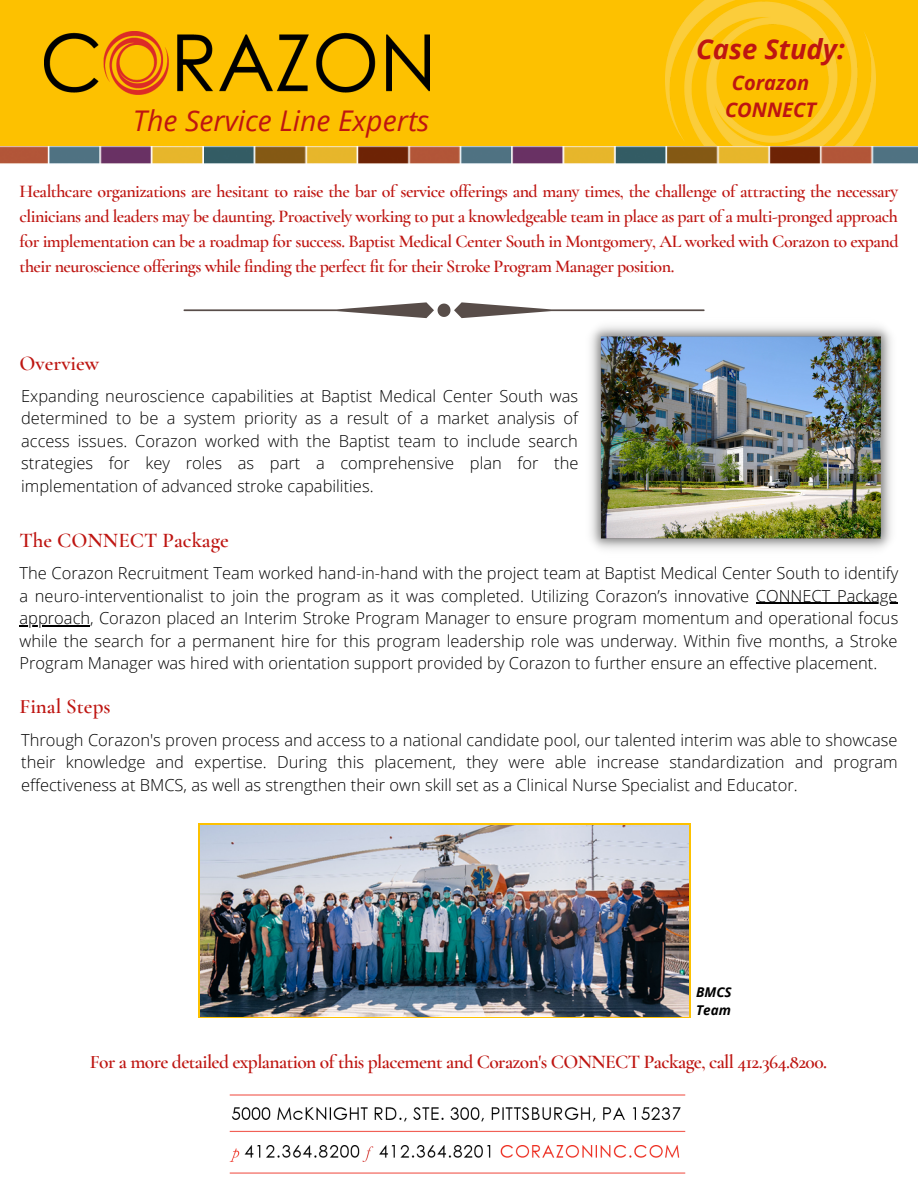
<style>
.page{position:relative;width:918px;height:1188px;background:#fff}
.page>*{position:absolute;margin:0;border:0;box-sizing:border-box;transform-origin:0 0}
.t1{font:italic 28.5px "Open Sans";color:#be1511}
.t2{font:italic 700 27.3px "Open Sans";color:#be1511}
.t3{font:600 21px "Cormorant Garamond";color:#be1511}
.t4{font:italic 700 20.1px/27px "Open Sans";color:#be1511;text-align:center}
.t5{font:600 19.5px "Cormorant Garamond";letter-spacing:-.03em;color:#be1511}
.t6{font:600 18px/24.8px "Cormorant Garamond";letter-spacing:-.03em;color:#be1511;text-align:justify}
.t7{font:300 16.5px/22.5px "Open Sans";color:#000;text-align:justify}
.t8{font:italic 700 13.5px/18px "Open Sans";color:#000}
</style>
<div class="page">
<svg style="left:184px;top:302px;width:521px;height:16px"></svg>
<div style="left:0;top:0;width:918px;height:155px;background:#fdc100"></div>
<img style="left:44px;top:31px;width:385px;height:63px">
<img style="left:666px;top:0;width:209px;height:146px">
<img style="left:0;top:146px;width:918px;height:18px">
<img style="left:590px;top:326px;width:302px;height:224px">
<svg style="left:198px;top:823px;width:493px;height:195px;fill:#fdc100"></svg>
<img style="left:201px;top:826px;width:487px;height:190px">
<hr style="left:756px;top:603px;width:142px;height:1px;background:#000">
<hr style="left:20px;top:625px;width:70px;height:1px;background:#000">
<img style="left:229px;top:1094px;width:457px;height:80px">
<h1 class="t1" style="left:133px;top:101px;width:298px">The Service Line Experts</h1>
<h2 class="t2" style="left:696px;top:30px;width:150px">Case Study:</h2>
<p class="t4" style="left:725px;top:69px;width:92px">Corazon<br>CONNECT</p>
<p class="t6" style="left:20px;top:179px;width:881px">Healthcare organizations are hesitant to raise the bar of service offerings and many times, the challenge of attracting the necessary clinicians and leaders may be daunting. Proactively working to put a knowledgeable team in place as part of a multi-pronged approach for implementation can be a roadmap for success. Baptist Medical Center South in Montgomery, AL worked with Corazon to expand their neuroscience offerings while finding the perfect fit for their Stroke Program Manager position.</p>
<p class="t3" style="left:20px;top:350px;width:81px">Overview</p>
<p class="t7" style="left:21px;top:384px;width:559px">Expanding neuroscience capabilities at Baptist Medical Center South was determined to be a system priority as a result of a market analysis of access issues. Corazon worked with the Baptist team to include search strategies for key roles as part a comprehensive plan for the implementation of advanced stroke capabilities.</p>
<p class="t3" style="left:20px;top:528px;width:211px">The CONNECT Package</p>
<p class="t7" style="left:20px;top:561px;width:880px">The Corazon Recruitment Team worked hand-in-hand with the project team at Baptist Medical Center South to identify a neuro-interventionalist to join the program as it was completed. Utilizing Corazon’s innovative CONNECT Package approach, Corazon placed an Interim Stroke Program Manager to ensure program momentum and operational focus while the search for a permanent hire for this program leadership role was underway. Within five months, a Stroke Program Manager was hired with orientation support provided by Corazon to further ensure an effective placement.</p>
<p class="t3" style="left:20px;top:694px;width:92px">Final Steps</p>
<p class="t7" style="left:21px;top:728px;width:878px">Through Corazon's proven process and access to a national candidate pool, our talented interim was able to showcase their knowledge and expertise. During this placement, they were able increase standardization and program effectiveness at BMCS, as well as strengthen their own skill set as a Clinical Nurse Specialist and Educator.</p>
<p class="t8" style="left:696px;top:983px;width:37px">BMCS<br>Team</p>
<p class="t5" style="left:90px;top:1050px;width:739px">For a more detailed explanation of this placement and Corazon's CONNECT Package, call 412.364.8200.</p>
</div>
